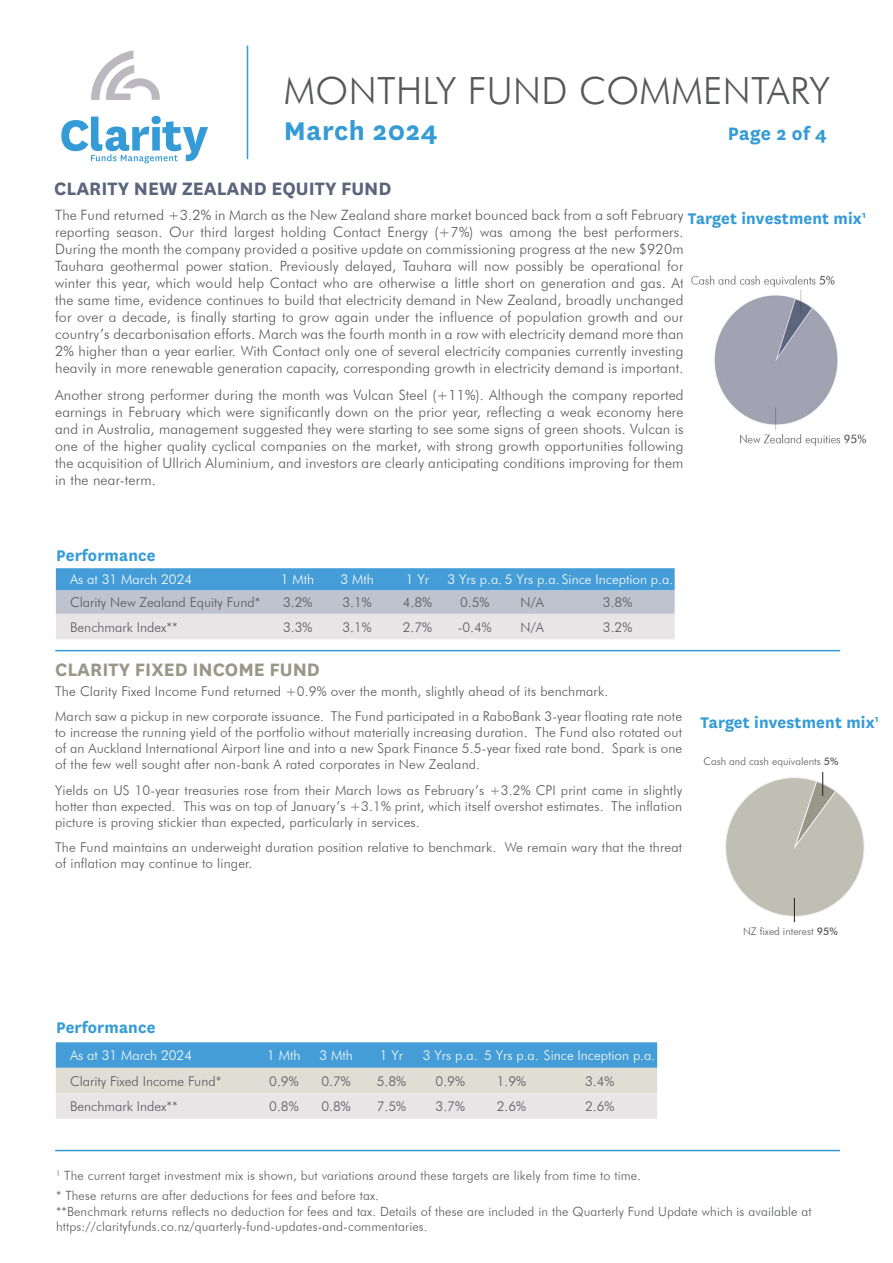
<style>
.page{position:relative;width:893px;height:1263px;background:#fff}
.page>*{position:absolute;margin:0;border:0;box-sizing:border-box;transform-origin:0 0}
.body_copy{font:300 37.5px "Futura BT";letter-spacing:.01em;color:#57585a}
.Sub_headlines{font:700 30px "National";letter-spacing:.02em;color:#359bd6}
.t1{font:700 21px "National";color:#5a657c}
.t2{font:700 21px "National";color:#999888}
.Sub_headlines-2{font:700 21px "National";color:#359bd6}
.t3{font:700 18px "National";letter-spacing:.01em;color:#359bd6}
.t4{font:300 14.25px/17.1px "Futura BT";letter-spacing:.01em;color:#575756;text-align:justify}
.t5{font:300 13.5px/16.2px "Futura BT";letter-spacing:.01em;color:#575756;text-align:justify}
.t6{font:300 13.5px "Futura BT";color:#58595b}
.t7{font:300 13.5px "Futura BT";color:#fff}
.t8{font:300 12.75px/15.3px "Futura BT";letter-spacing:.01em;color:#57585a}
.t9{font:300 10.5px "Futura BT";color:#57585a}
.s1{font-weight:500}
</style>
<div class="page">
<hr style="left:55px;top:650px;width:785px;height:1px;background:#359bd6">
<svg style="left:91px;top:50px;width:69px;height:50px"></svg>
<svg style="left:61px;top:116px;width:147px;height:47px"></svg>
<hr style="left:247px;top:46px;width:1px;height:113px;background:#359bd6">
<svg style="left:56px;top:568px;width:619px;height:71px;background:#a7c3da"></svg>
<svg style="left:56px;top:1042px;width:601px;height:77px;background:#aecbdc"></svg>
<svg style="left:725px;top:772px;width:140px;height:151px"></svg>
<img style="left:691px;top:275px;width:176px;height:171px">
<hr style="left:55px;top:1150px;width:785px;height:1px;background:#359bd6">
<p class="body_copy" style="left:284px;top:68px;width:548px">MONTHLY FUND COMMENTARY</p>
<p class="Sub_headlines" style="left:284px;top:110px;width:156px">March 2024</p>
<p class="Sub_headlines-2" style="left:728px;top:119px;width:101px">Page 2 of 4</p>
<p class="t1" style="left:54px;top:173px;width:339px">CLARITY NEW ZEALAND EQUITY FUND</p>
<p class="t4" style="left:55px;top:206px;width:630px">The Fund returned +3.2% in March as the New Zealand share market bounced back from a soft February reporting season. Our third largest holding Contact Energy (+7%) was among the best performers.<br>During the month the company provided a positive update on commissioning progress at the new $920m Tauhara geothermal power station. Previously delayed, Tauhara will now possibly be operational for winter this year, which would help Contact who are otherwise a little short on generation and gas. At the same time, evidence continues to build that electricity demand in New Zealand, broadly unchanged for over a decade, is finally starting to grow again under the influence of population growth and our country’s decarbonisation efforts. March was the fourth month in a row with electricity demand more than 2% higher than a year earlier. With Contact only one of several electricity companies currently investing heavily in more renewable generation capacity, corresponding growth in electricity demand is important.</p>
<p class="t4" style="left:55px;top:386px;width:630px">Another strong performer during the month was Vulcan Steel (+11%). Although the company reported earnings in February which were significantly down on the prior year, reflecting a weak economy here and in Australia, management suggested they were starting to see some signs of green shoots. Vulcan is one of the higher quality cyclical companies on the market, with strong growth opportunities following the acquisition of Ullrich Aluminium, and investors are clearly anticipating conditions improving for them in the near-term.</p>
<p class="t3" style="left:688px;top:205px;width:179px">Target investment mix<sup>1</sup></p>
<p class="t3" style="left:56px;top:543px;width:101px">Performance</p>
<p class="t7" style="left:70px;top:571px;width:124px">As at 31 March 2024</p>
<p class="t7" style="left:281px;top:571px;width:35px">1 Mth</p>
<p class="t7" style="left:340px;top:571px;width:35px">3 Mth</p>
<p class="t7" style="left:406px;top:571px;width:25px">1 Yr</p>
<p class="t7" style="left:447px;top:571px;width:227px">3 Yrs p.a. 5 Yrs p.a. Since Inception p.a.</p>
<p class="t6" style="left:70px;top:594px;width:192px">Clarity New Zealand Equity Fund*</p>
<p class="t6" style="left:283px;top:594px;width:31px">3.2%</p>
<p class="t6" style="left:343px;top:594px;width:31px">3.1%</p>
<p class="t6" style="left:403px;top:594px;width:31px">4.8%</p>
<p class="t6" style="left:460px;top:594px;width:31px">0.5%</p>
<p class="t6" style="left:520px;top:594px;width:25px">N/A</p>
<p class="t6" style="left:603px;top:594px;width:31px">3.8%</p>
<p class="t6" style="left:70px;top:619px;width:109px">Benchmark Index**</p>
<p class="t6" style="left:283px;top:619px;width:31px">3.3%</p>
<p class="t6" style="left:343px;top:619px;width:31px">3.1%</p>
<p class="t6" style="left:403px;top:619px;width:31px">2.7%</p>
<p class="t6" style="left:458px;top:619px;width:35px">-0.4%</p>
<p class="t6" style="left:520px;top:619px;width:25px">N/A</p>
<p class="t6" style="left:603px;top:619px;width:31px">3.2%</p>
<p class="t2" style="left:55px;top:654px;width:266px">CLARITY FIXED INCOME FUND</p>
<p class="t5" style="left:55px;top:683px;width:555px">The Clarity Fixed Income Fund returned +0.9% over the month, slightly ahead of its benchmark.</p>
<p class="t5" style="left:55px;top:708px;width:629px">March saw a pickup in new corporate issuance. The Fund participated in a RaboBank 3-year floating rate note to increase the running yield of the portfolio without materially increasing duration. The Fund also rotated out of an Auckland International Airport line and into a new Spark Finance 5.5-year fixed rate bond. Spark is one of the few well sought after non-bank A rated corporates in New Zealand.</p>
<p class="t5" style="left:55px;top:782px;width:628px">Yields on US 10-year treasuries rose from their March lows as February’s +3.2% CPI print came in slightly hotter than expected. This was on top of January’s +3.1% print, which itself overshot estimates. The inflation picture is proving stickier than expected, particularly in services.</p>
<p class="t5" style="left:55px;top:839px;width:629px">The Fund maintains an underweight duration position relative to benchmark. We remain wary that the threat of inflation may continue to linger.</p>
<p class="t3" style="left:701px;top:709px;width:179px">Target investment mix<sup>1</sup></p>
<p class="t9" style="left:704px;top:755px;width:136px">Cash and cash equivalents <span class="s1">5%</span></p>
<p class="t9" style="left:743px;top:925px;width:96px">NZ fixed interest <span class="s1">95%</span></p>
<p class="t3" style="left:56px;top:1015px;width:101px">Performance</p>
<p class="t7" style="left:70px;top:1047px;width:124px">As at 31 March 2024</p>
<p class="t7" style="left:267px;top:1047px;width:35px">1 Mth</p>
<p class="t7" style="left:319px;top:1047px;width:35px">3 Mth</p>
<p class="t7" style="left:380px;top:1047px;width:25px">1 Yr</p>
<p class="t7" style="left:423px;top:1047px;width:56px">3 Yrs p.a.</p>
<p class="t7" style="left:484px;top:1047px;width:173px">5 Yrs p.a. Since Inception p.a.</p>
<p class="t6" style="left:70px;top:1073px;width:153px">Clarity Fixed Income Fund*</p>
<p class="t6" style="left:269px;top:1073px;width:31px">0.9%</p>
<p class="t6" style="left:322px;top:1073px;width:31px">0.7%</p>
<p class="t6" style="left:377px;top:1073px;width:31px">5.8%</p>
<p class="t6" style="left:436px;top:1073px;width:31px">0.9%</p>
<p class="t6" style="left:497px;top:1073px;width:31px">1.9%</p>
<p class="t6" style="left:585px;top:1073px;width:31px">3.4%</p>
<p class="t6" style="left:70px;top:1098px;width:109px">Benchmark Index**</p>
<p class="t6" style="left:269px;top:1098px;width:31px">0.8%</p>
<p class="t6" style="left:322px;top:1098px;width:31px">0.8%</p>
<p class="t6" style="left:377px;top:1098px;width:31px">7.5%</p>
<p class="t6" style="left:436px;top:1098px;width:31px">3.7%</p>
<p class="t6" style="left:497px;top:1098px;width:31px">2.6%</p>
<p class="t6" style="left:585px;top:1098px;width:31px">2.6%</p>
<p class="t8" style="left:56px;top:1168px;width:586px"><sup>1</sup> The current target investment mix is shown, but variations around these targets are likely from time to time.</p>
<p class="t8" style="left:56px;top:1188px;width:324px">* These returns are after deductions for fees and before tax.</p>
<p class="t8" style="left:56px;top:1203px;width:757px">**Benchmark returns reflects no deduction for fees and tax. Details of these are included in the Quarterly Fund Update which is available at https://clarityfunds.co.nz/quarterly-fund-updates-and-commentaries.</p>
</div>
